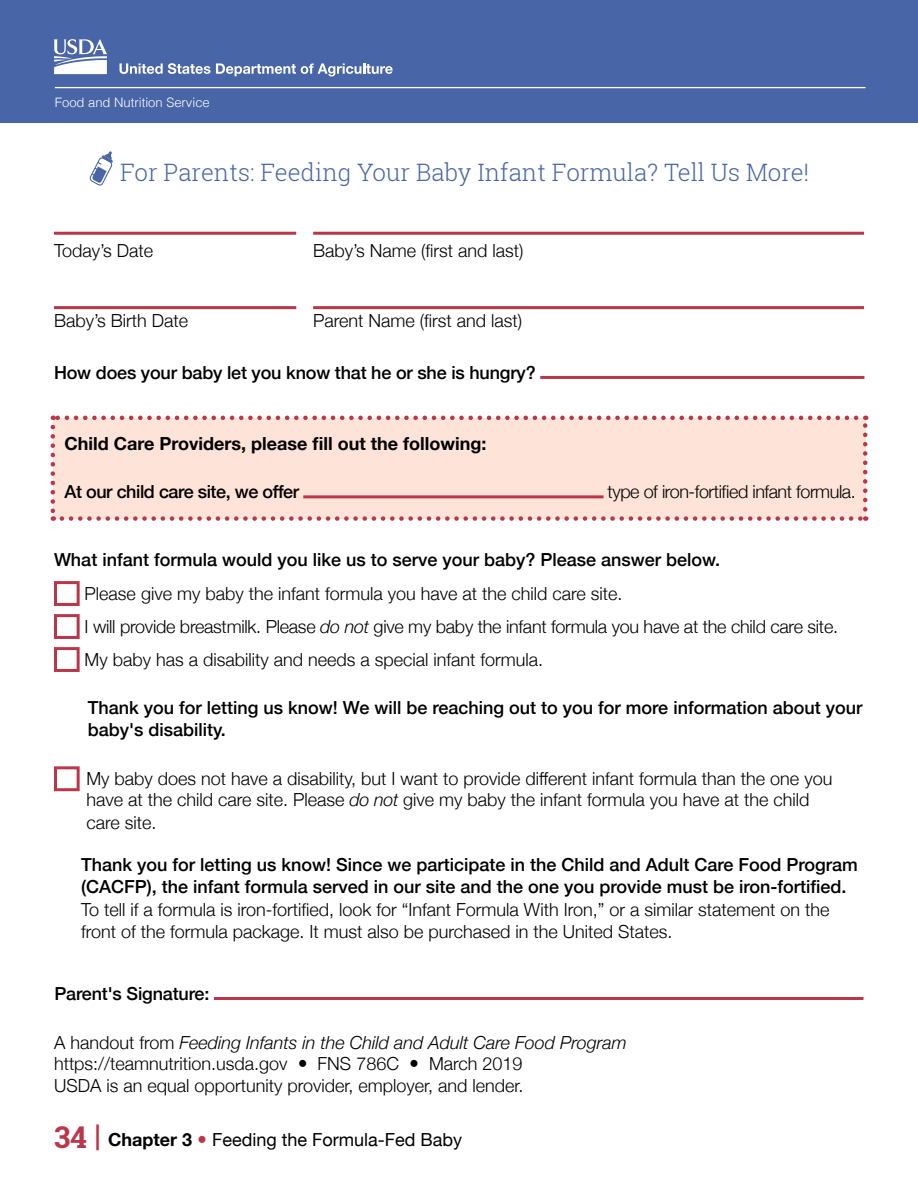
<style>
.page{position:relative;width:918px;height:1188px;background:#fff}
.page>*{position:absolute;margin:0;border:0;box-sizing:border-box;transform-origin:0 0}
.t1{font:300 24px "Roboto Slab";color:#4865a8}
.t2{font:300 18px/21.8px "Helvetica Neue";color:#000}
.t3{font:500 18px/22.5px "Helvetica Neue";color:#000}
.t4{font:700 18px "Helvetica Neue";color:#000}
.t5{font:18px "Helvetica Neue";color:#000}
.t6{font:300 18px "Helvetica Neue";letter-spacing:-.025em;color:#000}
.t7{font:500 18px "Helvetica Neue";letter-spacing:-.025em;color:#000}
.t8{font:300 13.05px "Helvetica";color:#fff}
.s1{font-style:italic}
.s2{font-weight:300}
.s3{font-family:"Roboto Slab";font-weight:700;font-size:30px;color:#ba374a}
.s4{font-weight:700}
.s5{color:#ba374a}
</style>
<div class="page">
<div style="left:53px;top:418px;width:812px;height:101px;background:#fde3d8"></div>
<svg style="left:51px;top:427px;width:4px;height:94px"></svg>
<svg style="left:62px;top:516px;width:804px;height:5px"></svg>
<svg style="left:863px;top:416px;width:4px;height:93px"></svg>
<svg style="left:53px;top:416px;width:803px;height:4px"></svg>
<svg style="left:89px;top:151px;width:24px;height:35px"></svg>
<hr style="left:540px;top:376px;width:324px;height:3px;background:#ba374a">
<hr style="left:54px;top:232px;width:242px;height:3px;background:#ba374a">
<hr style="left:313px;top:232px;width:551px;height:3px;background:#ba374a">
<hr style="left:54px;top:306px;width:242px;height:3px;background:#ba374a">
<hr style="left:313px;top:306px;width:551px;height:3px;background:#ba374a">
<hr style="left:214px;top:997px;width:649px;height:3px;background:#ba374a">
<hr style="left:303px;top:495px;width:301px;height:3px;background:#ba374a">
<div style="left:54px;top:581px;width:26px;height:25px;border:3px solid #ba374a"></div>
<div style="left:54px;top:614px;width:26px;height:25px;border:3px solid #ba374a"></div>
<div style="left:54px;top:647px;width:26px;height:25px;border:3px solid #ba374a"></div>
<div style="left:54px;top:766px;width:26px;height:25px;border:3px solid #ba374a"></div>
<div style="left:0;top:0;width:918px;height:122px;background:#4865a8"></div>
<svg style="left:54px;top:39px;width:54px;height:35px"></svg>
<hr style="left:55px;top:87px;width:811px;height:1px;background:#fff">
<svg style="left:120px;top:63px;width:273px;height:14px"></svg>
<p class="t8" style="left:55px;top:91px;width:156px">Food and Nutrition Service</p>
<h2 class="t1" style="left:120px;top:156px;width:691px">For Parents: Feeding Your Baby Infant Formula? Tell Us More!</h2>
<p class="t2" style="left:54px;top:238px;width:101px">Today’s Date</p>
<p class="t2" style="left:313px;top:238px;width:212px">Baby’s Name (first and last)</p>
<p class="t2" style="left:54px;top:308px;width:136px">Baby’s Birth Date</p>
<p class="t2" style="left:313px;top:308px;width:211px">Parent Name (first and last)</p>
<p class="t3" style="left:54px;top:360px;width:483px">How does your baby let you know that he or she is hungry?</p>
<p class="t4" style="left:65px;top:430px;width:423px">Child Care Providers, please fill out the following:</p>
<p class="t7" style="left:65px;top:478px;width:236px">At our child care site, we offer</p>
<p class="t6" style="left:608px;top:477px;width:250px">type of iron-fortified infant formula.</p>
<p class="t3" style="left:54px;top:547px;width:668px">What infant formula would you like us to serve your baby? Please answer below.</p>
<p class="t2" style="left:85px;top:581px;width:539px">Please give my baby the infant formula you have at the child care site.</p>
<p class="t2" style="left:85px;top:614px;width:755px">I will provide breastmilk. Please <span class="s1">do not</span> give my baby the infant formula you have at the child care site.</p>
<p class="t2" style="left:85px;top:647px;width:460px">My baby has a disability and needs a special infant formula.</p>
<p class="t3" style="left:88px;top:695px;width:776px">Thank you for letting us know! We will be reaching out to you for more information about your baby's disability.</p>
<p class="t2" style="left:86px;top:767px;width:747px">My baby does not have a disability, but I want to provide different infant formula than the one you have at the child care site. Please <span class="s1">do not</span> give my baby the infant formula you have at the child care site.</p>
<p class="t3" style="left:81px;top:852px;width:778px">Thank you for letting us know! Since we participate in the Child and Adult Care Food Program (CACFP), the infant formula served in our site and the one you provide must be iron-fortified.<br><span class="s2">To tell if a formula is iron-fortified, look for “Infant Formula With Iron,” or a similar statement on the front of the formula package. It must also be purchased in the United States.</span></p>
<p class="t3" style="left:55px;top:981px;width:156px">Parent's Signature:</p>
<p class="t2" style="left:54px;top:1030px;width:574px">A handout from <span class="s1">Feeding Infants in the Child and Adult Care Food Program </span>https://teamnutrition.usda.gov • FNS 786C • March 2019<br>USDA is an equal opportunity provider, employer, and lender.</p>
<p class="t5" style="left:54px;top:1127px;width:410px"><span class="s3">34 |</span> <span class="s4">Chapter 3</span> <span class="s5">•</span> Feeding the Formula-Fed Baby</p>
</div>
